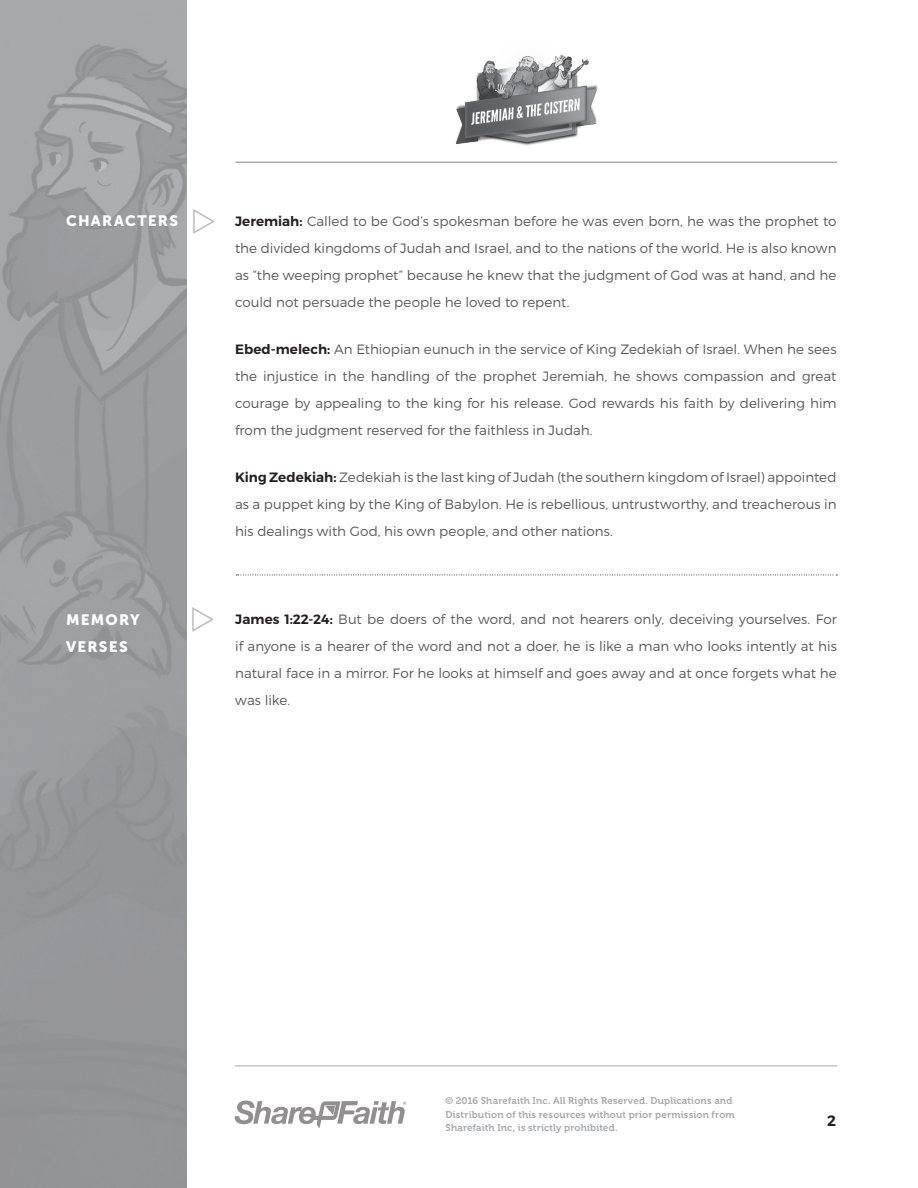
<style>
.page{position:relative;width:918px;height:1188px;background:#fff}
.page>*{position:absolute;margin:0;border:0;box-sizing:border-box;transform-origin:0 0}
.side-bar_Headings{font:15px "Museo Sans 900";letter-spacing:.085em;color:#fff}
.t1{font:600 15px "Montserrat";color:#231f20}
.Bold-First-Paragraph{font:300 13.5px/27px "Montserrat";color:#58595b;text-align:justify}
.Mem_Verse_Paragraph{font:300 13.5px/27px "Montserrat";color:#58595b;text-align:justify}
.t2{font:9.75px/13.5px "Museo 700";letter-spacing:.015em;color:#a7a9ac}
.s1{font-weight:600;color:#231f20}
</style>
<div class="page">
<img style="left:0;top:0;width:187px;height:1188px">
<hr style="left:235px;top:1066px;width:602px;height:1px;background:#a7a9ac">
<svg style="left:235px;top:1101px;width:171px;height:27px"></svg>
<img style="left:455px;top:54px;width:143px;height:92px">
<hr style="left:235px;top:162px;width:602px;height:1px;background:#a7a9ac">
<svg style="left:236px;top:575px;width:601px;height:1px"></svg>
<p class="side-bar_Headings" style="left:66px;top:212px;width:113px">CHARACTERS</p>
<p class="side-bar_Headings" style="left:66px;top:612px;width:75px">MEMORY</p>
<p class="side-bar_Headings" style="left:66px;top:639px;width:63px">VERSES</p>
<p class="Bold-First-Paragraph" style="left:235px;top:207px;width:603px"><span class="s1">Jeremiah:</span> Called to be God’s spokesman before he was even born, he was the prophet to the divided kingdoms of Judah and Israel, and to the nations of the world. He is also known as “the weeping prophet” because he knew that the judgment of God was at hand, and he could not persuade the people he loved to repent.</p>
<p class="Bold-First-Paragraph" style="left:235px;top:335px;width:603px"><span class="s1">Ebed-melech:</span> An Ethiopian eunuch in the service of King Zedekiah of Israel. When he sees the injustice in the handling of the prophet Jeremiah, he shows compassion and great courage by appealing to the king for his release. God rewards his faith by delivering him from the judgment reserved for the faithless in Judah.</p>
<p class="Bold-First-Paragraph" style="left:235px;top:464px;width:603px"><span class="s1">King Zedekiah:</span> Zedekiah is the last king of Judah (the southern kingdom of Israel) appointed as a puppet king by the King of Babylon. He is rebellious, untrustworthy, and treacherous in his dealings with God, his own people, and other nations.</p>
<p class="Mem_Verse_Paragraph" style="left:235px;top:605px;width:603px"><span class="s1">James 1:22-24:</span> But be doers of the word, and not hearers only, deceiving yourselves. For if anyone is a hearer of the word and not a doer, he is like a man who looks intently at his natural face in a mirror. For he looks at himself and goes away and at once forgets what he was like.</p>
<p class="t2" style="left:446px;top:1094px;width:291px">© 2016 Sharefaith Inc. All Rights Reserved. Duplications and<br>Distribution of this resources without prior permission from<br>Sharefaith Inc, is strictly prohibited.</p>
<p class="t1" style="left:827px;top:1112px;width:10px">2</p>
</div>
